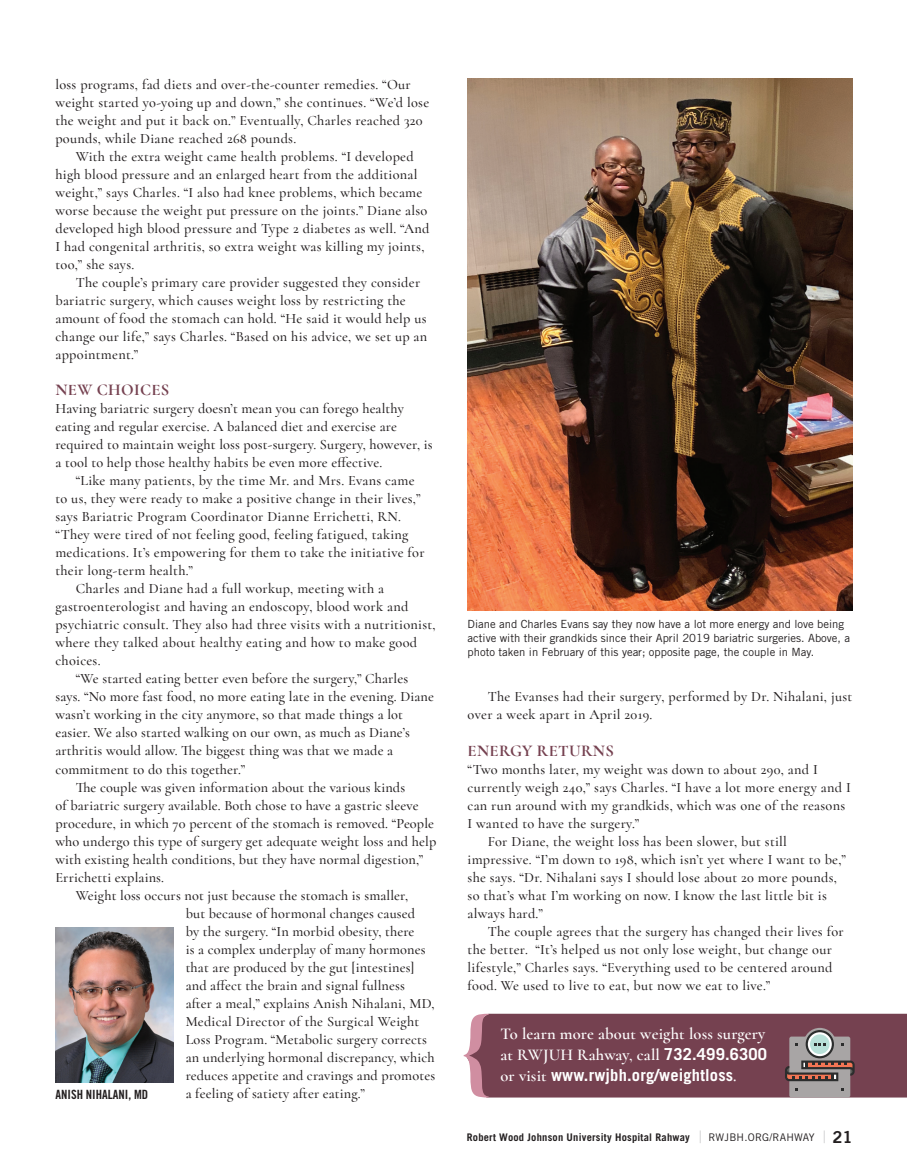
<style>
.page{position:relative;width:907px;height:1173px;background:#fff}
.page>*{position:absolute;margin:0;border:0;box-sizing:border-box;transform-origin:0 0}
.t1{font:600 16.5px/21px "Cormorant";letter-spacing:.01em;color:#fff}
.t2{font:700 16.5px "Trade Gothic";letter-spacing:.01em;color:#fff}
.t3{font:700 16.5px "Cormorant";letter-spacing:.02em;color:#754150}
.t4{font:500 14.25px/18px "Cormorant";letter-spacing:.02em;color:#231f20}
.t5{font:12.75px "Trade Gothic Bold Cond Twenty";color:#231f20}
.t6{font:11.25px/14.2px "Trade Gothic";color:#231f20}
.t7{font:700 10.5px "Trade Gothic";letter-spacing:.02em;color:#231f20}
.s1{font-family:"Trade Gothic";font-weight:700}
.s2{font-family:"Cormorant";font-weight:600}
.s3{font-weight:300;font-size:17.1px;color:#808285}
.s4{font-weight:400}
.s5{font-family:"Trade Gothic Bold Two";font-weight:400;font-size:16.5px}
</style>
<div class="page">
<img style="left:467px;top:79px;width:385px;height:531px">
<img style="left:55px;top:927px;width:118px;height:155px">
<svg style="left:463px;top:1013px;width:443px;height:84px;background:#7e505c"></svg>
<p class="t4" style="left:55px;top:76px;width:375px">loss programs, fad diets and over-the-counter remedies. “Our weight started yo-yoing up and down,” she continues. “We’d lose the weight and put it back on.” Eventually, Charles reached 320 pounds, while Diane reached 268 pounds.</p>
<p class="t4" style="left:55px;top:148px;width:375px;text-indent:20px">With the extra weight came health problems. “I developed high blood pressure and an enlarged heart from the additional weight,” says Charles. “I also had knee problems, which became worse because the weight put pressure on the joints.” Diane also developed high blood pressure and Type 2 diabetes as well. “And I had congenital arthritis, so extra weight was killing my joints, too,” she says.</p>
<p class="t4" style="left:55px;top:274px;width:373px;text-indent:20px">The couple’s primary care provider suggested they consider bariatric surgery, which causes weight loss by restricting the amount of food the stomach can hold. “He said it would help us change our life,” says Charles. “Based on his advice, we set up an appointment.”</p>
<p class="t3" style="left:55px;top:380px;width:115px">NEW CHOICES</p>
<p class="t4" style="left:55px;top:400px;width:378px">Having bariatric surgery doesn’t mean you can forego healthy eating and regular exercise. A balanced diet and exercise are required to maintain weight loss post-surgery. Surgery, however, is a tool to help those healthy habits be even more effective.</p>
<p class="t4" style="left:76px;top:472px;width:340px">“Like many patients, by the time Mr. and Mrs. Evans came</p>
<p class="t4" style="left:55px;top:490px;width:366px">to us, they were ready to make a positive change in their lives,”</p>
<p class="t4" style="left:55px;top:508px;width:347px">says Bariatric Program Coordinator Dianne Errichetti, RN.</p>
<p class="t4" style="left:55px;top:526px;width:354px">“They were tired of not feeling good, feeling fatigued, taking</p>
<p class="t4" style="left:55px;top:544px;width:370px">medications. It’s empowering for them to take the initiative for</p>
<p class="t4" style="left:55px;top:562px;width:139px">their long-term health.”</p>
<p class="t4" style="left:76px;top:580px;width:310px">Charles and Diane had a full workup, meeting with a</p>
<p class="t4" style="left:55px;top:598px;width:354px">gastroenterologist and having an endoscopy, blood work and</p>
<p class="t4" style="left:55px;top:616px;width:382px">psychiatric consult. They also had three visits with a nutritionist,</p>
<p class="t4" style="left:55px;top:634px;width:363px">where they talked about healthy eating and how to make good</p>
<p class="t4" style="left:55px;top:652px;width:47px">choices.</p>
<p class="t4" style="left:76px;top:670px;width:334px">“We started eating better even before the surgery,” Charles</p>
<p class="t4" style="left:55px;top:688px;width:380px">says. “No more fast food, no more eating late in the evening. Diane</p>
<p class="t4" style="left:55px;top:706px;width:349px">wasn’t working in the city anymore, so that made things a lot</p>
<p class="t4" style="left:55px;top:723px;width:356px">easier. We also started walking on our own, as much as Diane’s</p>
<p class="t4" style="left:55px;top:741px;width:339px">arthritis would allow. The biggest thing was that we made a</p>
<p class="t4" style="left:55px;top:759px;width:191px">commitment to do this together.”</p>
<p class="t4" style="left:76px;top:777px;width:331px">The couple was given information about the various kinds</p>
<p class="t4" style="left:55px;top:795px;width:364px">of bariatric surgery available. Both chose to have a gastric sleeve</p>
<p class="t4" style="left:55px;top:813px;width:380px">procedure, in which 70 percent of the stomach is removed. “People</p>
<p class="t4" style="left:55px;top:831px;width:382px">who undergo this type of surgery get adequate weight loss and help</p>
<p class="t4" style="left:55px;top:849px;width:369px">with existing health conditions, but they have normal digestion,”</p>
<p class="t4" style="left:55px;top:867px;width:110px">Errichetti explains.</p>
<p class="t4" style="left:76px;top:885px;width:334px">Weight loss occurs not just because the stomach is smaller,</p>
<p class="t4" style="left:186px;top:903px;width:231px">but because of hormonal changes caused</p>
<p class="t4" style="left:186px;top:921px;width:230px">by the surgery. “In morbid obesity, there</p>
<p class="t4" style="left:186px;top:939px;width:241px">is a complex underplay of many hormones</p>
<p class="t4" style="left:186px;top:957px;width:230px">that are produced by the gut [intestines]</p>
<p class="t4" style="left:186px;top:975px;width:220px">and affect the brain and signal fullness</p>
<p class="t4" style="left:186px;top:993px;width:250px">after a meal,” explains Anish Nihalani, MD,</p>
<p class="t4" style="left:186px;top:1011px;width:235px">Medical Director of the Surgical Weight</p>
<p class="t4" style="left:186px;top:1029px;width:243px">Loss Program. “Metabolic surgery corrects</p>
<p class="t4" style="left:186px;top:1047px;width:250px">an underlying hormonal discrepancy, which</p>
<p class="t4" style="left:186px;top:1065px;width:251px">reduces appetite and cravings and promotes</p>
<p class="t4" style="left:186px;top:1083px;width:181px">a feeling of satiety after eating.”</p>
<p class="t5" style="left:55px;top:1086px;width:94px">ANISH NIHALANI, MD</p>
<p class="t6" style="left:467px;top:616px;width:384px">Diane and Charles Evans say they now have a lot more energy and love being active with their grandkids since their April 2019 bariatric surgeries. Above, a photo taken in February of this year; opposite page, the couple in May.</p>
<p class="t4" style="left:467px;top:687px;width:386px;text-indent:20px">The Evanses had their surgery, performed by Dr. Nihalani, just over a week apart in April 2019.</p>
<p class="t3" style="left:467px;top:740px;width:148px">ENERGY RETURNS</p>
<p class="t4" style="left:467px;top:760px;width:351px">“Two months later, my weight was down to about 290, and I</p>
<p class="t4" style="left:467px;top:778px;width:385px">currently weigh 240,” says Charles. “I have a lot more energy and I</p>
<p class="t4" style="left:467px;top:796px;width:379px">can run around with my grandkids, which was one of the reasons</p>
<p class="t4" style="left:467px;top:814px;width:173px">I wanted to have the surgery.”</p>
<p class="t4" style="left:487px;top:832px;width:300px">For Diane, the weight loss has been slower, but still</p>
<p class="t4" style="left:467px;top:850px;width:380px">impressive. “I’m down to 198, which isn’t yet where I want to be,”</p>
<p class="t4" style="left:467px;top:868px;width:371px">she says. “Dr. Nihalani says I should lose about 20 more pounds,</p>
<p class="t4" style="left:467px;top:886px;width:360px">so that’s what I’m working on now. I know the last little bit is</p>
<p class="t4" style="left:467px;top:904px;width:77px">always hard.”</p>
<p class="t4" style="left:487px;top:922px;width:357px">The couple agrees that the surgery has changed their lives for</p>
<p class="t4" style="left:467px;top:940px;width:366px">the better. “It’s helped us not only lose weight, but change our</p>
<p class="t4" style="left:467px;top:958px;width:366px">lifestyle,” Charles says. “Everything used to be centered around</p>
<p class="t4" style="left:467px;top:976px;width:304px">food. We used to live to eat, but now we eat to live.”</p>
<p class="t1" style="left:500px;top:1022px;width:268px">To learn more about weight loss surgery at RWJUH Rahway, call <span class="s1">732.499.6300</span></p>
<p class="t2" style="left:500px;top:1064px;width:238px"><span class="s2">or visit</span> www.rwjbh.org/weightloss<span class="s2">.</span></p>
<p class="t7" style="left:466px;top:1131px;width:387px">Robert Wood Johnson University Hospital Rahway <span class="s3">|</span> <span class="s4">RWJBH.ORG/RAHWAY</span> <span class="s3">|</span> <span class="s5">21</span></p>
</div>
